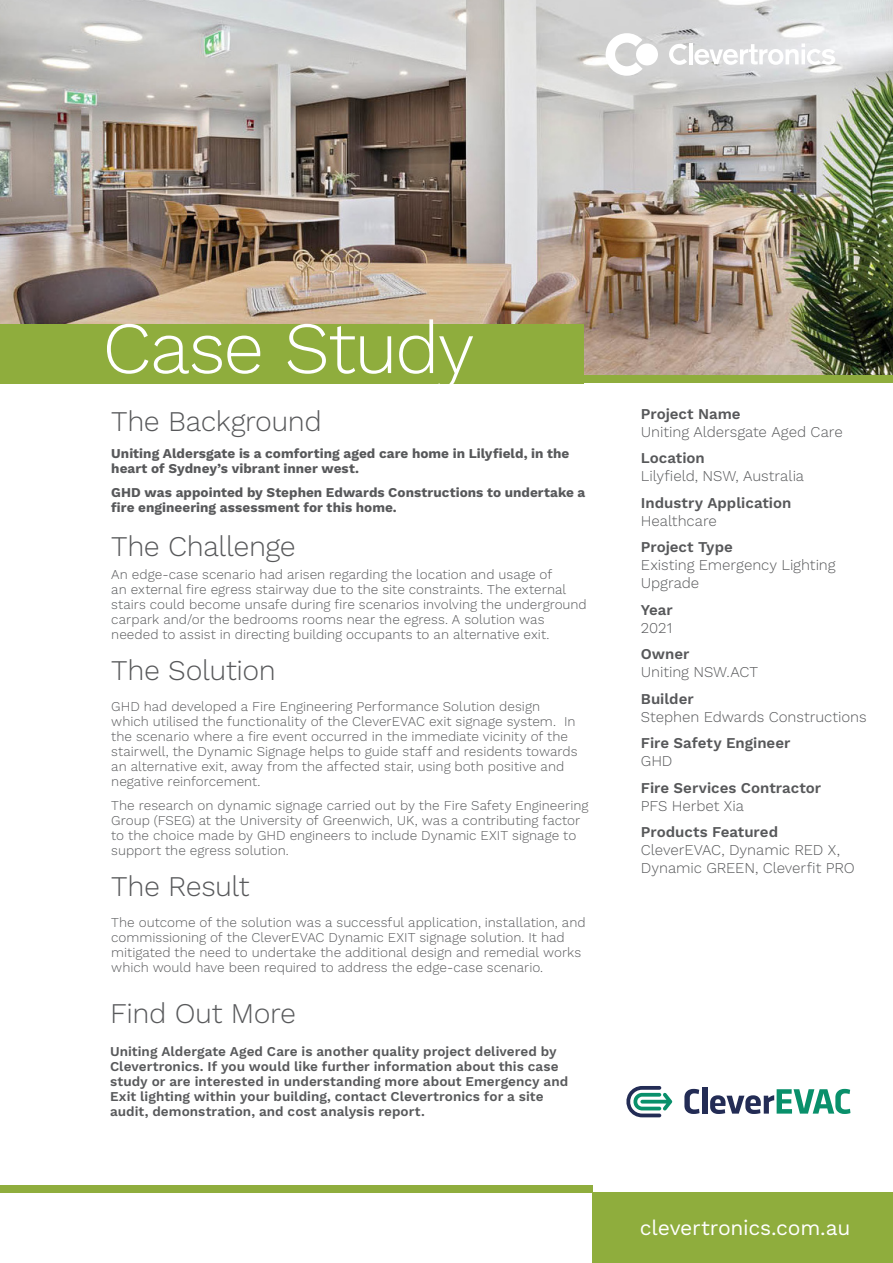
<style>
.page{position:relative;width:893px;height:1263px;background:#fff}
.page>*{position:absolute;margin:0;border:0;box-sizing:border-box;transform-origin:0 0}
.t1{font:300 73.5px "Work Sans";letter-spacing:-.025em;color:#fff}
.Body_Copy{font:300 28.5px "Work Sans";letter-spacing:-.015em;color:#57585a}
.Body_Copy-2{font:300 28.5px "Work Sans";letter-spacing:-.015em;color:#58595b}
.t2{font:21px "Work Sans";letter-spacing:-.015em;color:#fff}
.Bold_Copy{font:300 15px/18px "Work Sans";letter-spacing:-.005em;color:#57585a}
.Bold_Copy-2{font:600 15px/18px "Work Sans";color:#57585a}
.Body_Copy-3{font:300 13.5px/15px "Work Sans";color:#58595b}
.Body_Copy-4{font:300 13.5px/15px "Work Sans";color:#57585a}
.Body_Copy-5{font:600 13.5px/15px "Work Sans";color:#58595b}
.Body_Copy-6{font:700 13.5px/15px "Work Sans";letter-spacing:.005em;color:#57585a}
.s1{font-weight:600}
.s2{font-weight:300}
</style>
<div class="page">
<img style="left:0;top:0;width:893px;height:375px">
<div style="left:0;top:324px;width:584px;height:59px;background:#8fad3d"></div>
<div style="left:0;top:1185px;width:592px;height:8px;background:#8fad3d"></div>
<div style="left:542px;top:375px;width:351px;height:8px;background:#8fad3d"></div>
<div style="left:592px;top:1193px;width:301px;height:70px;background:#8fad3d"></div>
<div style="left:636px;top:44px;width:22px;height:21px;background:#fff;border-radius:50%"></div>
<svg style="left:606px;top:33px;width:37px;height:43px"></svg>
<svg style="left:669px;top:44px;width:18px;height:21px"></svg>
<hr style="left:689px;top:43px;width:3px;height:21px;background:#fff">
<svg style="left:694px;top:43px;width:141px;height:22px"></svg>
<svg style="left:684px;top:1089px;width:15px;height:25px"></svg>
<div style="left:702px;top:1087px;width:5px;height:26px;background:#232c55"></div>
<svg style="left:710px;top:1089px;width:140px;height:25px"></svg>
<svg style="left:626px;top:1086px;width:46px;height:31px"></svg>
<p class="t1" style="left:102px;top:305px;width:374px">Case Study</p>
<p class="Body_Copy" style="left:111px;top:404px;width:212px">The Background</p>
<p class="Body_Copy-6" style="left:111px;top:447px;width:460px">Uniting Aldersgate is a comforting aged care home in Lilyfield, in the heart of Sydney’s vibrant inner west.</p>
<p class="Body_Copy-6" style="left:111px;top:485px;width:476px">GHD was appointed by Stephen Edwards Constructions to undertake a fire engineering assessment for this home.</p>
<p class="Body_Copy" style="left:111px;top:529px;width:186px">The Challenge</p>
<p class="Body_Copy-4" style="left:111px;top:568px;width:477px">An edge-case scenario had arisen regarding the location and usage of<br>an external fire egress stairway due to the site constraints. The external stairs could become unsafe during fire scenarios involving the underground carpark and/or the bedrooms rooms near the egress. A solution was needed to assist in directing building occupants to an alternative exit.</p>
<p class="Body_Copy" style="left:111px;top:654px;width:166px">The Solution</p>
<p class="Body_Copy-3" style="left:111px;top:700px;width:468px">GHD had developed a Fire Engineering Performance Solution design which utilised the functionality of the CleverEVAC exit signage system. In the scenario where a fire event occurred in the immediate vicinity of the stairwell, the Dynamic Signage helps to guide staff and residents towards an alternative exit, away from the affected stair, using both positive and negative reinforcement.</p>
<p class="Body_Copy-3" style="left:111px;top:798px;width:479px">The research on dynamic signage carried out by the Fire Safety Engineering Group (FSEG) at the University of Greenwich, UK, was a contributing factor to the choice made by GHD engineers to include Dynamic EXIT signage to support the egress solution.</p>
<p class="Body_Copy" style="left:111px;top:869px;width:140px">The Result</p>
<p class="Body_Copy-3" style="left:111px;top:915px;width:476px">The outcome of the solution was a successful application, installation, and commissioning of the CleverEVAC Dynamic EXIT signage solution. It had mitigated the need to undertake the additional design and remedial works which would have been required to address the edge-case scenario.</p>
<p class="Body_Copy-2" style="left:110px;top:997px;width:188px">Find Out More</p>
<p class="Body_Copy-5" style="left:110px;top:1044px;width:460px">Uniting Aldergate Aged Care is another quality project delivered by Clevertronics. If you would like further information about this case study or are interested in understanding more about Emergency and Exit lighting within your building, contact Clevertronics for a site audit, demonstration, and cost analysis report.</p>
<p class="Bold_Copy" style="left:641px;top:405px;width:203px"><span class="s1">Project Name<br></span>Uniting Aldersgate Aged Care</p>
<p class="Bold_Copy" style="left:641px;top:450px;width:165px"><span class="s1">Location<br></span>Lilyfield, NSW, Australia</p>
<p class="Bold_Copy-2" style="left:641px;top:494px;width:152px">Industry Application<br><span class="s2">Healthcare</span></p>
<p class="Bold_Copy" style="left:641px;top:539px;width:196px"><span class="s1">Project Type<br></span>Existing Emergency Lighting<br>Upgrade</p>
<p class="Bold_Copy-2" style="left:641px;top:601px;width:34px">Year<br><span class="s2">2021</span></p>
<p class="Bold_Copy" style="left:641px;top:646px;width:119px"><span class="s1">Owner<br></span>Uniting NSW.ACT</p>
<p class="Bold_Copy" style="left:641px;top:690px;width:227px"><span class="s1">Builder<br></span>Stephen Edwards Constructions</p>
<p class="Bold_Copy-2" style="left:641px;top:735px;width:151px">Fire Safety Engineer<br><span class="s2">GHD</span></p>
<p class="Bold_Copy-2" style="left:641px;top:779px;width:182px">Fire Services Contractor<br><span class="s2">PFS Herbet Xia</span></p>
<p class="Bold_Copy" style="left:641px;top:824px;width:215px"><span class="s1">Products Featured<br></span>CleverEVAC, Dynamic RED X,<br>Dynamic GREEN, Cleverfit PRO</p>
<p class="t2" style="left:640px;top:1215px;width:212px">clevertronics.com.au</p>
</div>
